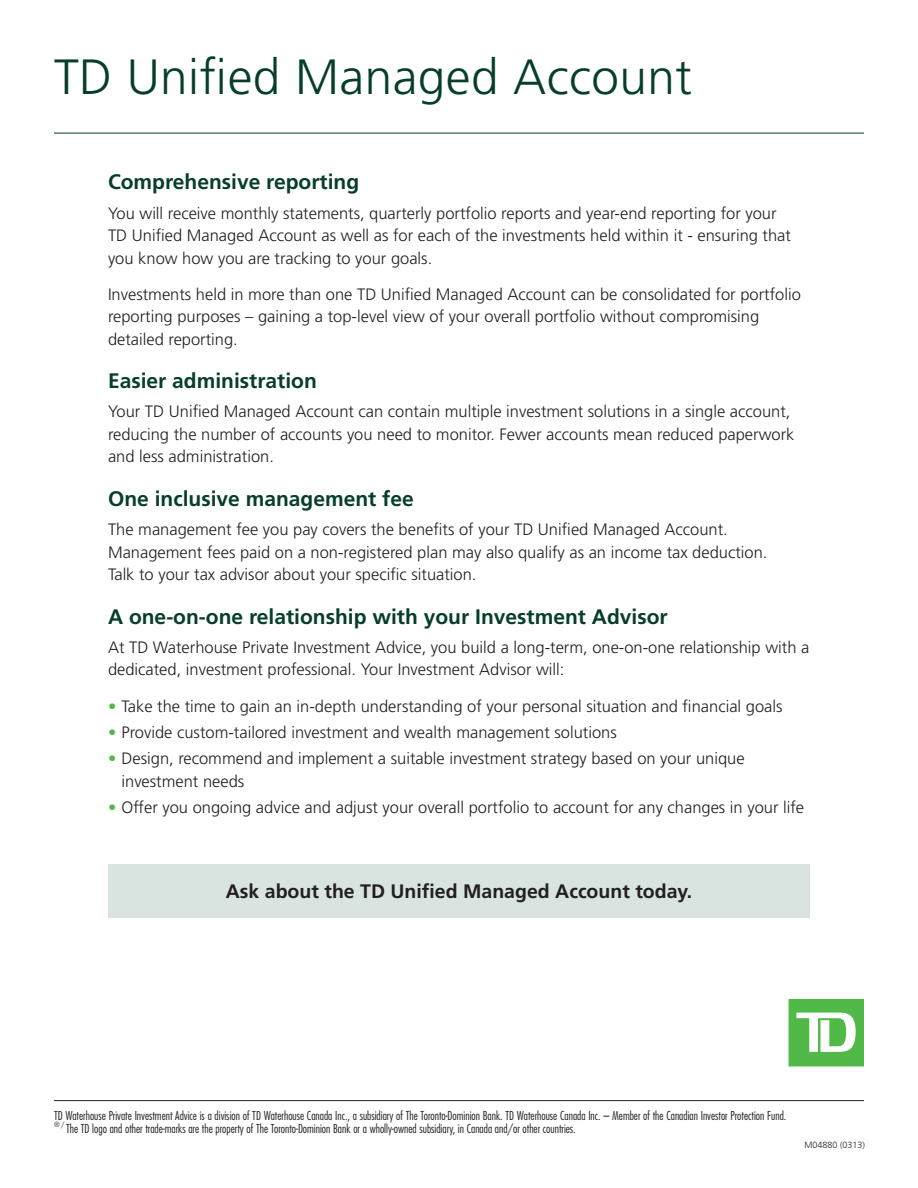
<style>
.page{position:relative;width:918px;height:1188px;background:#fff}
.page>*{position:absolute;margin:0;border:0;box-sizing:border-box;transform-origin:0 0}
.t1{font:300 49.5px "Frutiger LT Std";letter-spacing:.01em;color:#073e2b}
.Subhead{font:700 21px "Frutiger LT Std";color:#073e2b}
.t2{font:700 19.5px "Frutiger LT Std";color:#231f20}
.Body_Copy{font:300 16.5px/22.5px "Frutiger LT Std";color:#231f20}
.t3{font:300 condensed 12px "Futura Std";color:#231f20}
.Interior_Headlines{font:300 9px "Frutiger LT Std";color:#231f20}
.t4{font:300 condensed 7.05px "Futura Std";color:#231f20}
.s1{color:#51b948}
</style>
<div class="page">
<svg style="left:789px;top:999px;width:75px;height:67px"></svg>
<div style="left:108px;top:864px;width:702px;height:54px;background:#d9e4e0"></div>
<hr style="left:54px;top:133px;width:810px;height:1px;background:#073e2b">
<hr style="left:54px;top:1100px;width:810px;height:1px;background:#231f20">
<p class="t1" style="left:54px;top:49px;width:639px">TD Unified Managed Account</p>
<p class="Subhead" style="left:108px;top:170px;width:253px">Comprehensive reporting</p>
<p class="Body_Copy" style="left:108px;top:202px;width:685px">You will receive monthly statements, quarterly portfolio reports and year-end reporting for your<br>TD Unified Managed Account as well as for each of the investments held within it - ensuring that you know how you are tracking to your goals.</p>
<p class="Body_Copy" style="left:108px;top:283px;width:694px">Investments held in more than one TD Unified Managed Account can be consolidated for portfolio reporting purposes – gaining a top-level view of your overall portfolio without compromising detailed reporting.</p>
<p class="Subhead" style="left:108px;top:369px;width:210px">Easier administration</p>
<p class="Body_Copy" style="left:108px;top:401px;width:688px">Your TD Unified Managed Account can contain multiple investment solutions in a single account, reducing the number of accounts you need to monitor. Fewer accounts mean reduced paperwork and less administration.</p>
<p class="Subhead" style="left:108px;top:486px;width:307px">One inclusive management fee</p>
<p class="Body_Copy" style="left:108px;top:519px;width:661px">The management fee you pay covers the benefits of your TD Unified Managed Account.<br>Management fees paid on a non-registered plan may also qualify as an income tax deduction.<br>Talk to your tax advisor about your specific situation.</p>
<p class="Subhead" style="left:108px;top:604px;width:561px">A one-on-one relationship with your Investment Advisor</p>
<p class="Body_Copy" style="left:108px;top:636px;width:703px">At TD Waterhouse Private Investment Advice, you build a long-term, one-on-one relationship with a dedicated, investment professional. Your Investment Advisor will:</p>
<p class="Body_Copy" style="left:108px;top:696px;width:676px"><span class="s1">•</span> Take the time to gain an in-depth understanding of your personal situation and financial goals</p>
<p class="Body_Copy" style="left:108px;top:721px;width:510px"><span class="s1">•</span> Provide custom-tailored investment and wealth management solutions</p>
<p class="Body_Copy" style="left:122px;top:747px;width:625px;line-height:23.2px;text-indent:-14px"><span class="s1">•</span> Design, recommend and implement a suitable investment strategy based on your unique investment needs</p>
<p class="Body_Copy" style="left:108px;top:797px;width:698px"><span class="s1">•</span> Offer you ongoing advice and adjust your overall portfolio to account for any changes in your life</p>
<p class="t2" style="left:226px;top:880px;width:468px">Ask about the TD Unified Managed Account today.</p>
<p class="t3" style="left:54px;top:1108px;width:734px">TD Waterhouse Private Investment Advice is a division of TD Waterhouse Canada Inc., a subsidiary of The Toronto-Dominion Bank. TD Waterhouse Canada Inc. – Member of the Canadian Investor Protection Fund.</p>
<p class="t4" style="left:54px;top:1120px;width:12px">® /</p>
<p class="t3" style="left:66px;top:1122px;width:511px">The TD logo and other trade-marks are the property of The Toronto-Dominion Bank or a wholly-owned subsidiary, in Canada and/or other countries.</p>
<p class="Interior_Headlines" style="left:804px;top:1140px;width:62px">M04880 (0313)</p>
</div>
